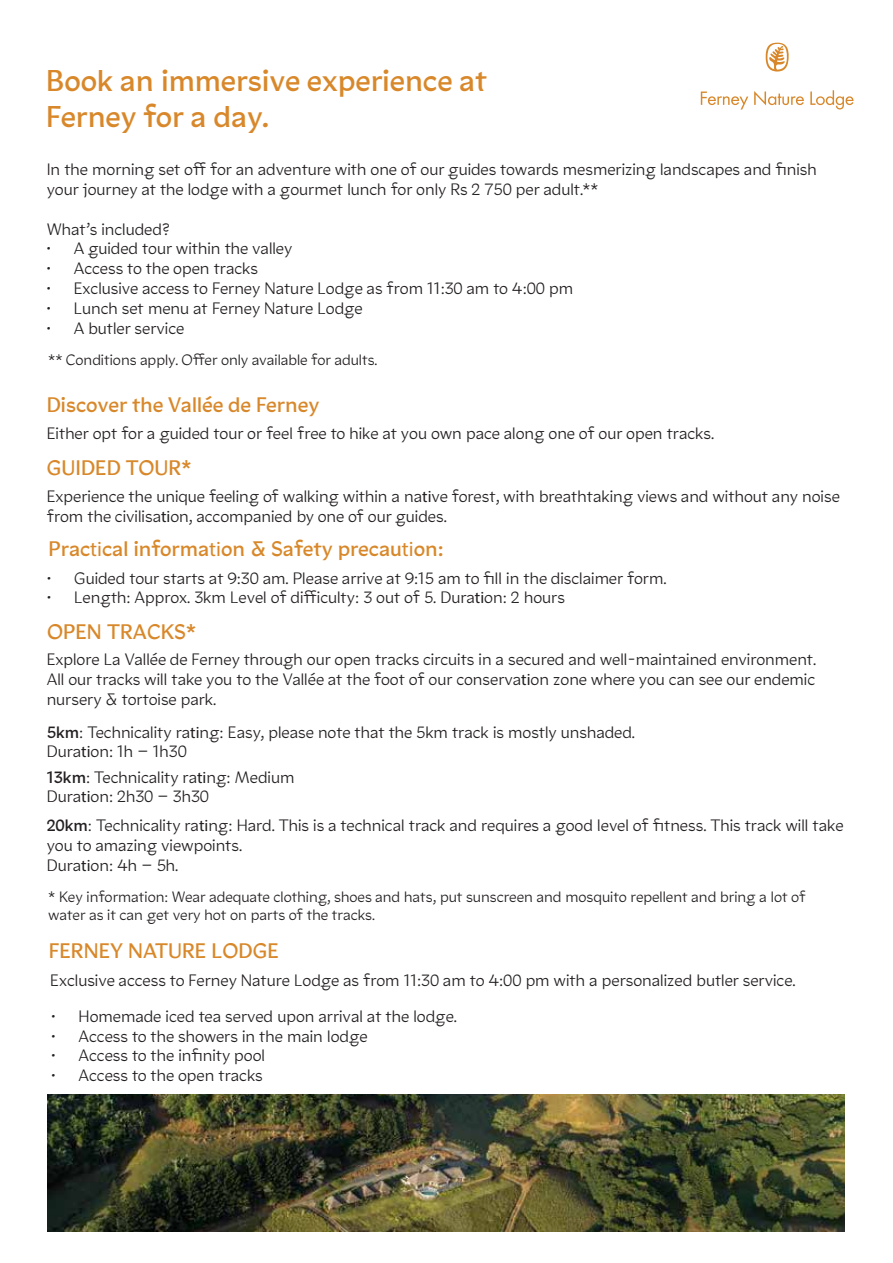
<style>
.page{position:relative;width:893px;height:1263px;background:#fff}
.page>*{position:absolute;margin:0;border:0;box-sizing:border-box;transform-origin:0 0}
.t1{font:600 30px/36px "Yport";color:#d8882a}
.t2{font:600 21px "Yport";color:#d8882a}
.t3{font:16.5px/19.8px "Yport";color:#231f20}
.t4{font:15px/18px "Yport";color:#231f20}
.s1{font-family:"Myriad Pro"}
.s2{font-family:"Myriad Pro";font-weight:400}
.s3{font-weight:600}
</style>
<div class="page">
<svg style="left:701px;top:92px;width:47px;height:18px"></svg>
<svg style="left:754px;top:91px;width:50px;height:14px"></svg>
<svg style="left:810px;top:90px;width:43px;height:19px"></svg>
<svg style="left:766px;top:43px;width:23px;height:29px"></svg>
<img style="left:47px;top:1095px;width:798px;height:136px">
<h1 class="t1" style="left:46px;top:63px;width:442px">Book an immersive experience at<br>Ferney for a day.</h1>
<p class="t3" style="left:47px;top:160px;width:772px">In the morning set off for an adventure with one of our guides towards mesmerizing landscapes and finish your journey at the lodge with a gourmet lunch for only Rs 2 750 per adult.**</p>
<p class="t3" style="left:47px;top:219px;width:125px">What’s included?</p>
<p class="t3" style="left:47px;top:239px;width:247px">• A guided tour within the valley</p>
<p class="t3" style="left:47px;top:259px;width:213px">• Access to the open tracks</p>
<p class="t3" style="left:47px;top:279px;width:528px">• Exclusive access to Ferney Nature Lodge as from 11:30 am to 4:00 pm</p>
<p class="t3" style="left:47px;top:298px;width:318px">• Lunch set menu at Ferney Nature Lodge</p>
<p class="t3" style="left:47px;top:318px;width:139px">• A butler service</p>
<p class="t4" style="left:48px;top:351px;width:331px">** Conditions apply. Offer only available for adults.</p>
<p class="t2" style="left:47px;top:391px;width:274px">Discover the Vallée de Ferney</p>
<p class="t3" style="left:47px;top:424px;width:669px">Either opt for a guided tour or feel free to hike at you own pace along one of our open tracks.</p>
<p class="t2" style="left:47px;top:454px;width:147px">GUIDED TOUR*</p>
<p class="t3" style="left:47px;top:486px;width:795px">Experience the unique feeling of walking within a na<span class="s1">ti</span>ve forest, with breathtaking views and without any noise from the civilisa<span class="s1">ti</span>on, accompanied by one of our guides.</p>
<p class="t2" style="left:48px;top:535px;width:397px">Prac<span class="s2">ti</span>cal informa<span class="s2">ti</span>on &amp; Safety precau<span class="s2">ti</span>on:</p>
<p class="t3" style="left:47px;top:568px;width:621px">• Guided tour starts at 9:30 am. Please arrive at 9:15 am to fill in the disclaimer form.</p>
<p class="t3" style="left:47px;top:588px;width:519px">• Length: Approx. 3km Level of difficulty: 3 out of 5. Dura<span class="s1">ti</span>on: 2 hours</p>
<p class="t2" style="left:47px;top:618px;width:151px">OPEN TRACKS*</p>
<p class="t3" style="left:47px;top:649px;width:771px;text-align:justify">Explore La Vallée de Ferney through our open tracks circuits in a secured and well-maintained environment.<br>All our tracks will take you to the Vallée at the foot of our conserva<span class="s1">ti</span>on zone where you can see our endemic nursery &amp; tortoise park.</p>
<p class="t3" style="left:47px;top:722px;width:590px"><span class="s3">5km</span>: Technicality ra<span class="s1">ti</span>ng: Easy, please note that the 5km track is mostly unshaded.<br>Dura<span class="s1">ti</span>on: 1h – 1h30</p>
<p class="t3" style="left:47px;top:767px;width:249px"><span class="s3">13km</span>: Technicality ra<span class="s1">ti</span>ng: Medium<br>Dura<span class="s1">ti</span>on: 2h30 – 3h30</p>
<p class="t3" style="left:47px;top:816px;width:798px"><span class="s3">20km</span>: Technicality ra<span class="s1">ti</span>ng: Hard. This is a technical track and requires a good level of fitness. This track will take you to amazing viewpoints.<br>Dura<span class="s1">ti</span>on: 4h – 5h.</p>
<p class="t4" style="left:48px;top:888px;width:759px">* Key information: Wear adequate clothing, shoes and hats, put sunscreen and mosquito repellent and bring a lot of water as it can get very hot on parts of the tracks.</p>
<p class="t2" style="left:49px;top:937px;width:232px">FERNEY NATURE LODGE</p>
<p class="t3" style="left:50px;top:971px;width:747px">Exclusive access to Ferney Nature Lodge as from 11:30 am to 4:00 pm with a personalized butler service.</p>
<p class="t3" style="left:52px;top:1006px;width:407px">• Homemade iced tea served upon arrival at the lodge.</p>
<p class="t3" style="left:52px;top:1026px;width:318px">• Access to the showers in the main lodge</p>
<p class="t3" style="left:52px;top:1046px;width:215px">• Access to the infinity pool</p>
<p class="t3" style="left:52px;top:1066px;width:213px">• Access to the open tracks</p>
</div>
